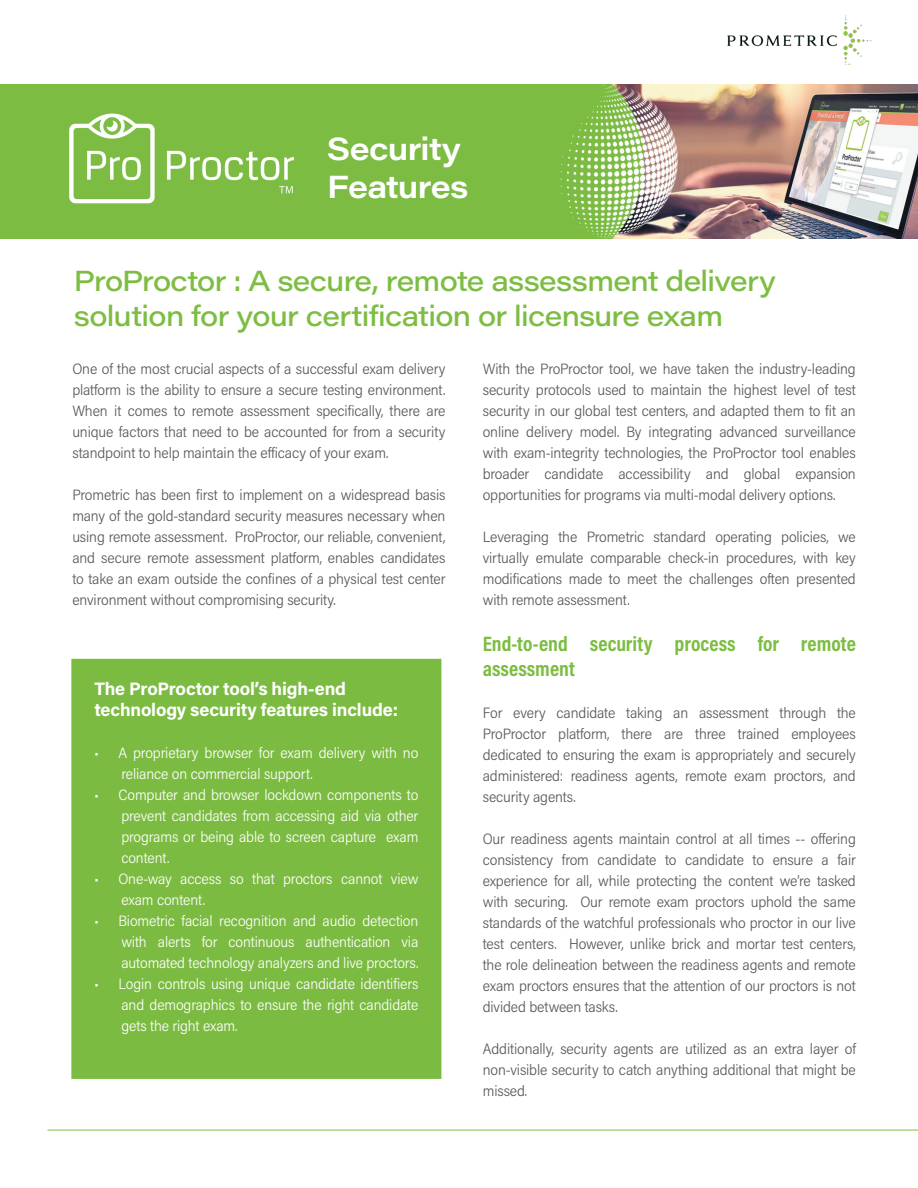
<style>
.page{position:relative;width:918px;height:1188px;background:#fff}
.page>*{position:absolute;margin:0;border:0;box-sizing:border-box;transform-origin:0 0}
.t1{font:600 31.5px "Acumin Pro Wide";letter-spacing:-.025em;color:#fff}
.t2{font:500 28.5px/34.2px "Acumin Pro Wide";letter-spacing:-.025em;color:#7cbd42}
.t3{font:700 21px/25.2px "Acumin Pro Cond";color:#7cbd42}
.Paragraph_Style_2{font:700 18px "Acumin Pro";letter-spacing:-.01em;color:#fff}
.Paragraph_Style_2-2{font:300 15px/21px "Acumin Pro Semi Cond";letter-spacing:-.01em;color:#57585a;text-align:justify}
.t4{font:300 15px/21px "Acumin Pro Semi Cond";letter-spacing:-.01em;color:#fff;text-align:justify}
</style>
<div class="page">
<img style="left:1px;top:84px;width:917px;height:154px">
<div style="left:71px;top:659px;width:370px;height:420px;background:#7cbb42;border:3px solid #7cbb42"></div>
<img style="left:727px;top:15px;width:146px;height:50px">
<hr style="left:48px;top:1130px;width:870px;height:1px;background:#7cbd42">
<img style="left:48px;top:104px;width:264px;height:115px">
<p class="t1" style="left:327px;top:126px;width:135px">Security</p>
<p class="t1" style="left:327px;top:164px;width:143px">Features</p>
<p class="t2" style="left:74px;top:263px;width:704px">ProProctor : A secure, remote assessment delivery solution for your certification or licensure exam</p>
<p class="Paragraph_Style_2-2" style="left:72px;top:358px;width:375px">One of the most crucial aspects of a successful exam delivery platform is the ability to ensure a secure testing environment.<br>When it comes to remote assessment specifically, there are unique factors that need to be accounted for from a security standpoint to help maintain the efficacy of your exam.</p>
<p class="Paragraph_Style_2-2" style="left:72px;top:484px;width:375px">Prometric has been first to implement on a widespread basis many of the gold-standard security measures necessary when using remote assessment. ProProctor, our reliable, convenient, and secure remote assessment platform, enables candidates to take an exam outside the confines of a physical test center environment without compromising security.</p>
<p class="Paragraph_Style_2-2" style="left:483px;top:358px;width:375px">With the ProProctor tool, we have taken the industry-leading security protocols used to maintain the highest level of test security in our global test centers, and adapted them to fit an online delivery model. By integrating advanced surveillance with exam-integrity technologies, the ProProctor tool enables broader candidate accessibility and global expansion opportunities for programs via multi-modal delivery options.</p>
<p class="Paragraph_Style_2-2" style="left:483px;top:526px;width:375px">Leveraging the Prometric standard operating policies, we virtually emulate comparable check-in procedures, with key modifications made to meet the challenges often presented with remote assessment.</p>
<p class="t3" style="left:483px;top:631px;width:375px">End-to-end security process for remote assessment</p>
<p class="Paragraph_Style_2-2" style="left:483px;top:702px;width:375px">For every candidate taking an assessment through the ProProctor platform, there are three trained employees dedicated to ensuring the exam is appropriately and securely administered: readiness agents, remote exam proctors, and security agents.</p>
<p class="Paragraph_Style_2-2" style="left:483px;top:828px;width:375px">Our readiness agents maintain control at all times -- offering consistency from candidate to candidate to ensure a fair experience for all, while protecting the content we’re tasked with securing. Our remote exam proctors uphold the same standards of the watchful professionals who proctor in our live test centers. However, unlike brick and mortar test centers, the role delineation between the readiness agents and remote exam proctors ensures that the attention of our proctors is not divided between tasks.</p>
<p class="Paragraph_Style_2-2" style="left:483px;top:1038px;width:375px">Additionally, security agents are utilized as an extra layer of non-visible security to catch anything additional that might be missed.</p>
<p class="Paragraph_Style_2" style="left:94px;top:676px;width:253px">The ProProctor tool’s high-end</p>
<p class="Paragraph_Style_2" style="left:94px;top:697px;width:305px">technology security features include:</p>
<p class="t4" style="left:121px;top:741px;width:298px;text-indent:-27px">• A proprietary browser for exam delivery with no reliance on commercial support.</p>
<p class="t4" style="left:121px;top:783px;width:299px;text-indent:-27px">• Computer and browser lockdown components to prevent candidates from accessing aid via other programs or being able to screen capture exam content.</p>
<p class="t4" style="left:121px;top:867px;width:299px;text-indent:-27px">• One-way access so that proctors cannot view exam content.</p>
<p class="t4" style="left:121px;top:909px;width:299px;text-indent:-27px">• Biometric facial recognition and audio detection with alerts for continuous authentication via automated technology analyzers and live proctors.</p>
<p class="t4" style="left:121px;top:972px;width:298px;text-indent:-27px">• Login controls using unique candidate identifiers and demographics to ensure the right candidate gets the right exam.</p>
</div>
